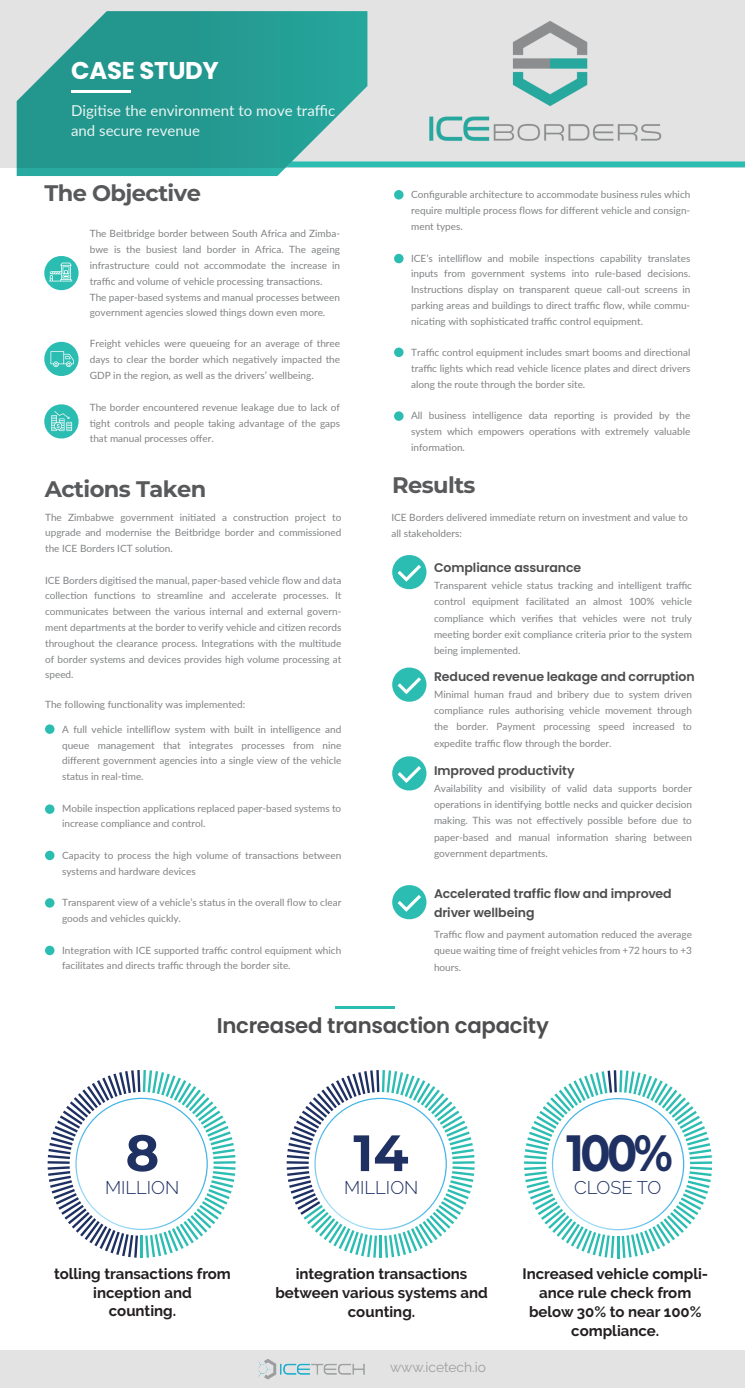
<style>
.page{position:relative;width:745px;height:1388px;background:#fff}
.page>*{position:absolute;margin:0;border:0;box-sizing:border-box;transform-origin:0 0}
.t1{font:700 51px "Montserrat Alternates";color:#1f3062;scale:.87 1}
.t2{font:700 51px "Montserrat Alternates";color:#1f3062}
.t3{font:700 24.25px "Poppins";letter-spacing:-.01em;color:#fff}
.t4{font:700 22.5px "Montserrat";letter-spacing:-.025em;color:#58595b}
.t5{font:600 21.25px "Poppins";letter-spacing:-.015em;color:#4d4d4f}
.t6{font:300 18.38px "Raleway";color:#1e2f62}
.t7{font:700 15px/18.8px "Raleway";color:#231f20;text-align:center}
.t8{font:15px/20px "Lato";color:#fff}
.t9{font:13.75px "Raleway";color:#9d9fa2}
.t10{font:600 12.5px/18.8px "Poppins";letter-spacing:-.005em;color:#4d4d4f}
.t11{font:10px/15.8px "Lato";color:#808284;text-align:justify}
</style>
<div class="page">
<div style="left:0;top:1350px;width:744px;height:38px;background:#e2e3e2"></div>
<div style="left:0;top:0;width:744px;height:167px;background:#e2e3e2"></div>
<svg style="left:367px;top:161px;width:377px;height:6px;background:#39bfb5"></svg>
<img style="left:429px;top:21px;width:233px;height:120px">
<svg style="left:17px;top:11px;width:350px;height:165px;background:#3fa69e"></svg>
<hr style="left:72px;top:90px;width:59px;height:3px;background:#fff">
<div style="left:45px;top:724px;width:9px;height:10px;background:#2cbdb2;border-radius:50%"></div>
<div style="left:45px;top:804px;width:9px;height:10px;background:#2cbdb2;border-radius:50%"></div>
<div style="left:45px;top:851px;width:9px;height:9px;background:#2cbdb2;border-radius:50%"></div>
<div style="left:45px;top:898px;width:9px;height:9px;background:#2cbdb2;border-radius:50%"></div>
<div style="left:45px;top:946px;width:9px;height:9px;background:#2cbdb2;border-radius:50%"></div>
<div style="left:394px;top:190px;width:9px;height:9px;background:#2cbdb2;border-radius:50%"></div>
<div style="left:394px;top:254px;width:9px;height:9px;background:#2cbdb2;border-radius:50%"></div>
<div style="left:394px;top:348px;width:9px;height:9px;background:#2cbdb2;border-radius:50%"></div>
<div style="left:394px;top:411px;width:9px;height:10px;background:#2cbdb2;border-radius:50%"></div>
<svg style="left:392px;top:555px;width:34px;height:35px"></svg>
<svg style="left:392px;top:667px;width:34px;height:35px"></svg>
<svg style="left:392px;top:756px;width:34px;height:35px"></svg>
<svg style="left:392px;top:885px;width:34px;height:35px"></svg>
<hr style="left:335px;top:1005px;width:60px;height:3px;background:#2cbdb2">
<hr style="left:48px;top:1161px;width:22px;height:3px;background:#1e2f62">
<svg style="left:48px;top:1166px;width:90px;height:91px"></svg>
<svg style="left:48px;top:1070px;width:187px;height:89px"></svg>
<hr style="left:213px;top:1161px;width:22px;height:3px;background:#2cbdb2">
<svg style="left:145px;top:1166px;width:90px;height:91px"></svg>
<hr style="left:140px;top:1236px;width:3px;height:22px;background:#2cbdb2">
<hr style="left:286px;top:1161px;width:22px;height:3px;background:#1e2f62">
<svg style="left:286px;top:1166px;width:91px;height:91px"></svg>
<svg style="left:287px;top:1070px;width:187px;height:89px"></svg>
<hr style="left:452px;top:1161px;width:22px;height:3px;background:#2cbdb2">
<svg style="left:384px;top:1166px;width:90px;height:91px"></svg>
<hr style="left:379px;top:1236px;width:2px;height:22px;background:#2cbdb2">
<hr style="left:523px;top:1161px;width:22px;height:3px;background:#2cbdb2">
<svg style="left:524px;top:1166px;width:90px;height:92px"></svg>
<svg style="left:524px;top:1070px;width:187px;height:89px"></svg>
<hr style="left:689px;top:1161px;width:22px;height:3px;background:#2cbdb2">
<svg style="left:621px;top:1166px;width:90px;height:92px"></svg>
<hr style="left:616px;top:1236px;width:3px;height:22px;background:#2cbdb2">
<svg style="left:44px;top:256px;width:34px;height:35px"></svg>
<svg style="left:44px;top:341px;width:34px;height:35px"></svg>
<svg style="left:44px;top:404px;width:34px;height:35px"></svg>
<img style="left:258px;top:1359px;width:107px;height:20px">
<h2 class="t3" style="left:71px;top:56px;width:149px">CASE STUDY</h2>
<h3 class="t8" style="left:71px;top:100px;width:265px">Digitise the environment to move traffic and secure revenue</h3>
<h3 class="t4" style="left:44px;top:178px;width:158px">The Objective</h3>
<p class="t11" style="left:90px;top:225px;width:252px;text-align:left">The Beitbridge border between South Africa and Zimba&shy;bwe is the busiest land border in Africa. The ageing infrastructure could not accommodate the increase in traffic and volume of vehicle processing transactions.<br>The paper-based systems and manual processes between government agencies slowed things down even more.</p>
<p class="t11" style="left:90px;top:335px;width:252px">Freight vehicles were queueing for an average of three days to clear the border which negatively impacted the GDP in the region, as well as the drivers’ wellbeing.</p>
<p class="t11" style="left:90px;top:399px;width:252px">The border encountered revenue leakage due to lack of tight controls and people taking advantage of the gaps that manual processes offer.</p>
<p class="t11" style="left:411px;top:186px;width:280px">Configurable architecture to accommodate business rules which require multiple process flows for different vehicle and consign&shy;ment types.</p>
<p class="t11" style="left:411px;top:250px;width:280px">ICE’s intelliflow and mobile inspections capability translates inputs from government systems into rule-based decisions.<br>Instructions display on transparent queue call-out screens in parking areas and buildings to direct traffic flow, while commu&shy;nicating with sophisticated traffic control equipment.</p>
<p class="t11" style="left:411px;top:344px;width:280px">Traffic control equipment includes smart booms and directional traffic lights which read vehicle licence plates and direct drivers along the route through the border site.</p>
<p class="t11" style="left:411px;top:407px;width:280px">All business intelligence data reporting is provided by the system which empowers operations with extremely valuable information.</p>
<h3 class="t4" style="left:45px;top:474px;width:163px">Actions Taken</h3>
<h3 class="t4" style="left:392px;top:470px;width:85px">Results</h3>
<p class="t11" style="left:45px;top:508px;width:297px">The Zimbabwe government initiated a construction project to upgrade and modernise the Beitbridge border and commissioned the ICE Borders ICT solution.</p>
<p class="t11" style="left:45px;top:572px;width:297px">ICE Borders digitised the manual, paper-based vehicle flow and data collection functions to streamline and accelerate processes. It communicates between the various internal and external govern&shy;ment departments at the border to verify vehicle and citizen records throughout the clearance process. Integrations with the multitude of border systems and devices provides high volume processing at speed.</p>
<p class="t11" style="left:391px;top:509px;width:297px">ICE Borders delivered immediate return on investment and value to all stakeholders:</p>
<p class="t10" style="left:434px;top:558px;width:148px">Compliance assurance</p>
<p class="t11" style="left:434px;top:577px;width:259px;line-height:16.2px">Transparent vehicle status tracking and intelligent traffic control equipment facilitated an almost 100% vehicle compliance which verifies that vehicles were not truly meeting border exit compliance criteria prior to the system being implemented.</p>
<p class="t10" style="left:434px;top:667px;width:262px">Reduced revenue leakage and corruption</p>
<p class="t11" style="left:434px;top:686px;width:259px;line-height:16.2px">Minimal human fraud and bribery due to system driven compliance rules authorising vehicle movement through the border. Payment processing speed increased to expedite traffic flow through the border.</p>
<p class="t10" style="left:434px;top:761px;width:142px">Improved productivity</p>
<p class="t11" style="left:434px;top:779px;width:259px;line-height:16.2px">Availability and visibility of valid data supports border operations in identifying bottle necks and quicker decision making. This was not effectively possible before due to paper-based and manual information sharing between government departments.</p>
<p class="t10" style="left:434px;top:885px;width:239px">Accelerated traffic flow and improved driver wellbeing</p>
<p class="t11" style="left:434px;top:926px;width:259px;line-height:16.2px">Traffic flow and payment automation reduced the average queue waiting time of freight vehicles from +72 hours to +3 hours.</p>
<p class="t11" style="left:45px;top:696px;width:201px">The following functionality was implemented:</p>
<p class="t11" style="left:62px;top:721px;width:280px">A full vehicle intelliflow system with built in intelligence and queue management that integrates processes from nine different government agencies into a single view of the vehicle status in real-time.</p>
<p class="t11" style="left:62px;top:800px;width:280px">Mobile inspection applications replaced paper-based systems to increase compliance and control.</p>
<p class="t11" style="left:62px;top:847px;width:280px">Capacity to process the high volume of transactions between systems and hardware devices</p>
<p class="t11" style="left:62px;top:894px;width:280px">Transparent view of a vehicle’s status in the overall flow to clear goods and vehicles quickly.</p>
<p class="t11" style="left:62px;top:942px;width:280px">Integration with ICE supported traffic control equipment which facilitates and directs traffic through the border site.</p>
<h1 class="t2" style="left:125px;top:1116px;width:35px">8</h1>
<h3 class="t6" style="left:105px;top:1177px;width:76px">MILLION</h3>
<h3 class="t5" style="left:217px;top:1013px;width:333px">Increased transaction capacity</h3>
<h1 class="t2" style="left:353px;top:1116px;width:57px">14</h1>
<h3 class="t6" style="left:344px;top:1177px;width:76px">MILLION</h3>
<h1 class="t1" style="left:566px;top:1116px;width:123px">100%</h1>
<h3 class="t6" style="left:573px;top:1177px;width:89px">CLOSE TO</h3>
<h3 class="t7" style="left:54px;top:1264px;width:178px">tolling transactions from inception and<br>counting.</h3>
<h3 class="t7" style="left:275px;top:1264px;width:214px">integration transactions between various systems and counting.</h3>
<h3 class="t9" style="left:390px;top:1359px;width:97px">www.icetech.io</h3>
<h3 class="t7" style="left:522px;top:1264px;width:187px">Increased vehicle compli&shy;ance rule check from below 30% to near 100% compliance.</h3>
</div>
